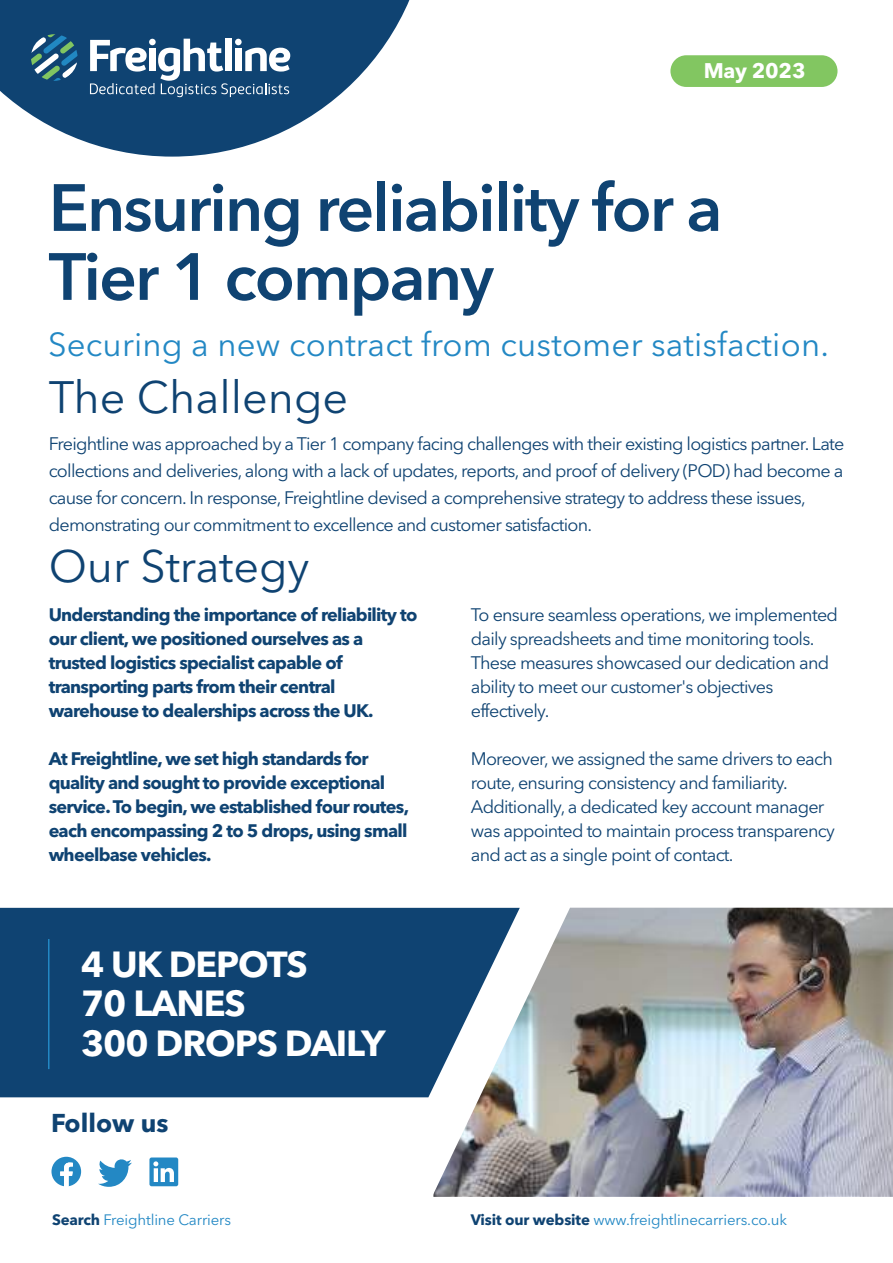
<style>
.page{position:relative;width:893px;height:1263px;background:#fff}
.page>*{position:absolute;margin:0;border:0;box-sizing:border-box;transform-origin:0 0}
.t1{font:600 66px/69px "Avenir Next LT Pro";letter-spacing:-.03em;color:#0f4372}
.t2{font:45px "Avenir Next LT Pro";color:#0f4372}
.t3{font:700 36px/39.9px "Avenir Next LT Pro";letter-spacing:-.03em;color:#fff}
.t4{font:33px "Avenir Next LT Pro";letter-spacing:.005em;color:#2388c4}
.t5{font:700 25.5px "Avenir Next LT Pro";color:#0f4372}
.t6{font:700 21px "Avenir Next LT Pro";letter-spacing:-.01em;color:#fff}
.t7{font:18px/24px "Avenir Next LT Pro";letter-spacing:-.04em;color:#0f4372}
.t8{font:700 18px/24px "Avenir Next LT Pro";letter-spacing:-.04em;color:#0f4372}
.t9{font:15px "Avenir Next LT Pro";letter-spacing:-.01em;color:#2388c4}
.s1{font-weight:700;color:#0f4372}
</style>
<div class="page">
<img style="left:433px;top:908px;width:460px;height:289px">
<svg style="left:0;top:0;width:410px;height:157px;fill:#0f4372"></svg>
<svg style="left:31px;top:34px;width:47px;height:47px;background:#3f748c"></svg>
<svg style="left:90px;top:39px;width:200px;height:58px"></svg>
<svg style="left:0;top:908px;width:520px;height:189px;background:#22527d"></svg>
<hr style="left:48px;top:939px;width:2px;height:130px;background:#2388c4">
<svg style="left:51px;top:1157px;width:30px;height:29px"></svg>
<svg style="left:98px;top:1159px;width:34px;height:28px"></svg>
<svg style="left:149px;top:1157px;width:29px;height:29px"></svg>
<div style="left:670px;top:55px;width:167px;height:32px;background:#82c661;border-radius:16px"></div>
<svg style="left:833px;top:1114px;width:60px;height:83px;background:#b9bac8"></svg>
<p class="t6" style="left:704px;top:58px;width:103px">May 2023</p>
<h1 class="t1" style="left:49px;top:173px;width:675px">Ensuring reliability for a<br>Tier 1 company</h1>
<h3 class="t4" style="left:48px;top:325px;width:782px">Securing a new contract from customer satisfaction.</h3>
<h2 class="t2" style="left:49px;top:371px;width:301px">The Challenge</h2>
<p class="t7" style="left:49px;top:430px;width:797px;line-height:27px">Freightline was approached by a Tier 1 company facing challenges with their existing logistics partner. Late collections and deliveries, along with a lack of updates, reports, and proof of delivery (POD) had become a cause for concern. In response, Freightline devised a comprehensive strategy to address these issues, demonstrating our commitment to excellence and customer satisfaction.</p>
<h2 class="t2" style="left:49px;top:539px;width:262px">Our Strategy</h2>
<p class="t8" style="left:49px;top:602px;width:370px">Understanding the importance of reliability to our client, we positioned ourselves as a trusted logistics specialist capable of transporting parts from their central warehouse to dealerships across the UK.</p>
<p class="t8" style="left:49px;top:746px;width:362px">At Freightline, we set high standards for quality and sought to provide exceptional service. To begin, we established four routes, each encompassing 2 to 5 drops, using small wheelbase vehicles.</p>
<p class="t7" style="left:471px;top:602px;width:369px">To ensure seamless operations, we implemented daily spreadsheets and time monitoring tools.<br>These measures showcased our dedication and ability to meet our customer's objectives effectively.</p>
<p class="t7" style="left:471px;top:746px;width:366px">Moreover, we assigned the same drivers to each route, ensuring consistency and familiarity.<br>Additionally, a dedicated key account manager was appointed to maintain process transparency and act as a single point of contact.</p>
<h3 class="t3" style="left:81px;top:944px;width:306px">4 UK DEPOTS<br>70 LANES<br>300 DROPS DAILY</h3>
<h3 class="t5" style="left:51px;top:1107px;width:119px">Follow us</h3>
<p class="t9" style="left:52px;top:1210px;width:181px"><span class="s1">Search</span> Freightline Carriers</p>
<p class="t9" style="left:471px;top:1210px;width:318px"><span class="s1">Visit our website</span> www.freightlinecarriers.co.uk</p>
</div>
